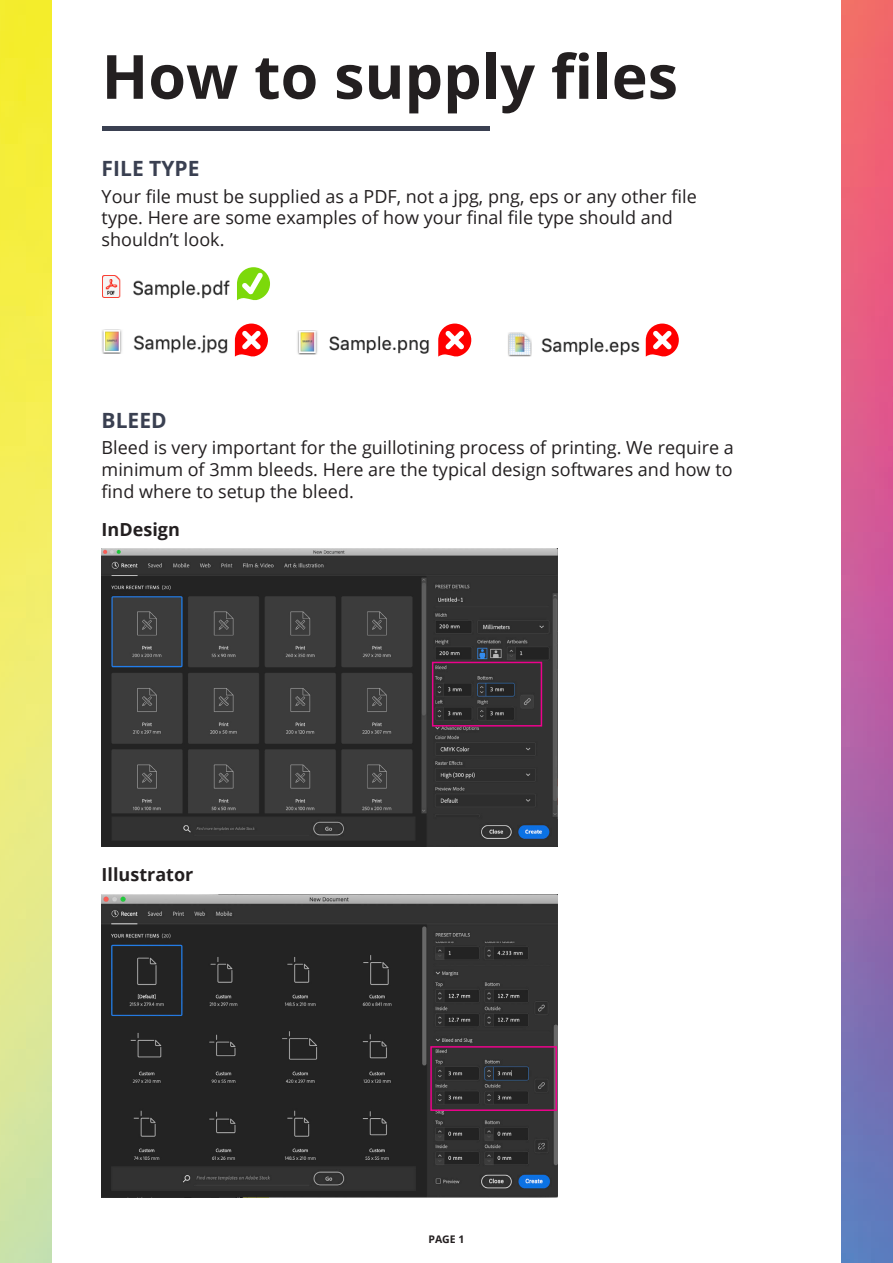
<style>
.page{position:relative;width:893px;height:1263px;background:#fff}
.page>*{position:absolute;margin:0;border:0;box-sizing:border-box;transform-origin:0 0}
.t1{font:700 61.05px "Open Sans";color:#231f20}
.t2{font:700 21px "Open Sans";color:#3a4051}
.t3{font:18px/21.6px "Open Sans";color:#231f20}
.t4{font:700 18px "Open Sans";color:#231f20}
.t5{font:700 10.5px "Open Sans";color:#231f20}
</style>
<div class="page">
<img style="left:102px;top:895px;width:455px;height:302px">
<div style="left:102px;top:126px;width:387px;height:5px;background:#3a4051"></div>
<img style="left:0;top:0;width:51px;height:1263px">
<img style="left:842px;top:0;width:51px;height:1263px">
<img style="left:102px;top:330px;width:133px;height:27px">
<img style="left:102px;top:275px;width:128px;height:24px">
<img style="left:297px;top:330px;width:132px;height:25px">
<img style="left:508px;top:332px;width:138px;height:25px">
<svg style="left:646px;top:324px;width:33px;height:33px"></svg>
<svg style="left:438px;top:324px;width:33px;height:33px"></svg>
<svg style="left:235px;top:324px;width:33px;height:33px"></svg>
<svg style="left:237px;top:267px;width:33px;height:34px"></svg>
<img style="left:102px;top:548px;width:455px;height:299px">
<div style="left:432px;top:662px;width:110px;height:64px;border:2px solid #ed028c"></div>
<div style="left:430px;top:1046px;width:127px;height:65px;border:2px solid #ed028c"></div>
<p class="t1" style="left:102px;top:34px;width:578px">How to supply files</p>
<p class="t2" style="left:102px;top:153px;width:99px">FILE TYPE</p>
<p class="t3" style="left:102px;top:185px;width:597px">Your file must be supplied as a PDF, not a jpg, png, eps or any other file type. Here are some examples of how your final file type should and shouldn’t look.</p>
<p class="t2" style="left:102px;top:405px;width:67px">BLEED</p>
<p class="t3" style="left:102px;top:437px;width:634px;text-align:justify">Bleed is very important for the guillotining process of printing. We require a minimum of 3mm bleeds. Here are the typical design softwares and how to find where to setup the bleed.</p>
<p class="t4" style="left:102px;top:516px;width:80px">InDesign</p>
<p class="t4" style="left:102px;top:862px;width:93px">Illustrator</p>
<p class="t5" style="left:428px;top:1232px;width:38px">PAGE 1</p>
</div>
